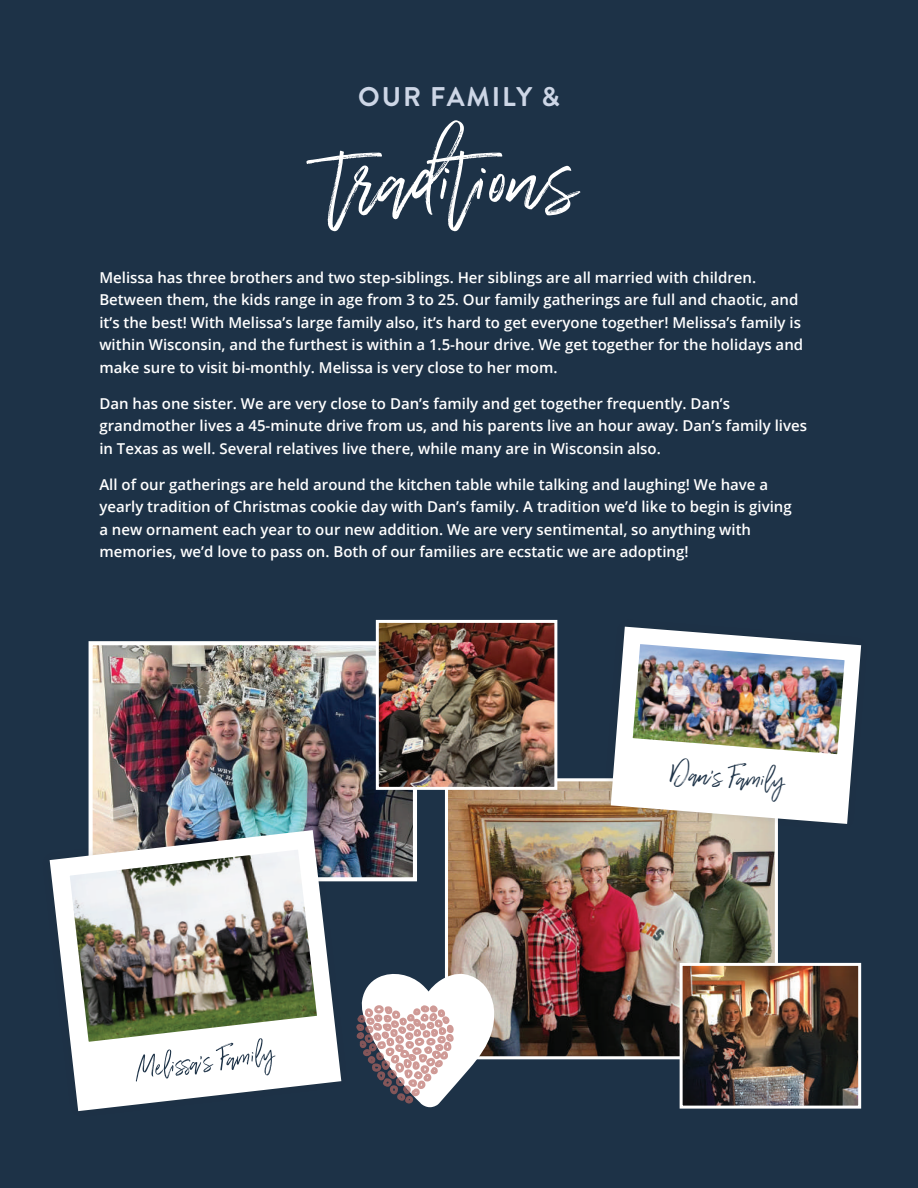
<style>
.page{position:relative;width:918px;height:1188px;background:#1d3247}
.page>*{position:absolute;margin:0;border:0;box-sizing:border-box;transform-origin:0 0}
.t1{font:150px "Wilderness Typeface";letter-spacing:.01em;color:#fff}
.t2{font:45px "Wilderness Typeface";color:#1d3247}
.t3{font:700 27px "Brandon Grotesque";letter-spacing:.07em;color:#cdd6e6}
.t4{font:600 15px/22.5px "Open Sans";color:#fff}
</style>
<div class="page">
<img style="left:449px;top:782px;width:325px;height:273px">
<div style="left:445px;top:778px;width:333px;height:281px;border:3px solid #fff"></div>
<img style="left:94px;top:646px;width:318px;height:230px">
<div style="left:89px;top:641px;width:328px;height:240px;border:4px solid #fff"></div>
<svg style="left:356px;top:971px;width:140px;height:136px"></svg>
<img style="left:49px;top:819px;width:303px;height:293px">
<svg style="left:50px;top:830px;width:291px;height:281px;fill:#fff"></svg>
<img style="left:65px;top:845px;width:257px;height:202px">
<svg style="left:600px;top:626px;width:262px;height:208px"></svg>
<svg style="left:611px;top:627px;width:250px;height:197px;fill:#fff"></svg>
<img style="left:628px;top:639px;width:221px;height:120px">
<img style="left:684px;top:967px;width:173px;height:138px">
<div style="left:680px;top:963px;width:181px;height:146px;border:3px solid #fff"></div>
<img style="left:380px;top:624px;width:173px;height:162px">
<div style="left:376px;top:620px;width:181px;height:170px;border:3px solid #fff"></div>
<h3 class="t3" style="left:358px;top:78px;width:203px">OUR FAMILY &amp;</h3>
<h1 class="t1" style="left:335px;top:107px;width:249px">traditions</h1>
<p class="t4" style="left:99px;top:266px;width:705px">Melissa has three brothers and two step-siblings. Her siblings are all married with children.<br>Between them, the kids range in age from 3 to 25. Our family gatherings are full and chaotic, and it’s the best! With Melissa’s large family also, it’s hard to get everyone together! Melissa’s family is within Wisconsin, and the furthest is within a 1.5-hour drive. We get together for the holidays and make sure to visit bi-monthly. Melissa is very close to her mom.</p>
<p class="t4" style="left:99px;top:392px;width:709px">Dan has one sister. We are very close to Dan’s family and get together frequently. Dan’s grandmother lives a 45-minute drive from us, and his parents live an hour away. Dan’s family lives in Texas as well. Several relatives live there, while many are in Wisconsin also.</p>
<p class="t4" style="left:99px;top:473px;width:694px">All of our gatherings are held around the kitchen table while talking and laughing! We have a yearly tradition of Christmas cookie day with Dan’s family. A tradition we’d like to begin is giving a new ornament each year to our new addition. We are very sentimental, so anything with memories, we’d love to pass on. Both of our families are ecstatic we are adopting!</p>
<h2 class="t2" style="left:134px;top:1048px;width:141px;rotate:-7deg">Melissa’s Family</h2>
<h2 class="t2" style="left:673px;top:752px;width:116px;rotate:4deg">Dan’s Family</h2>
</div>
